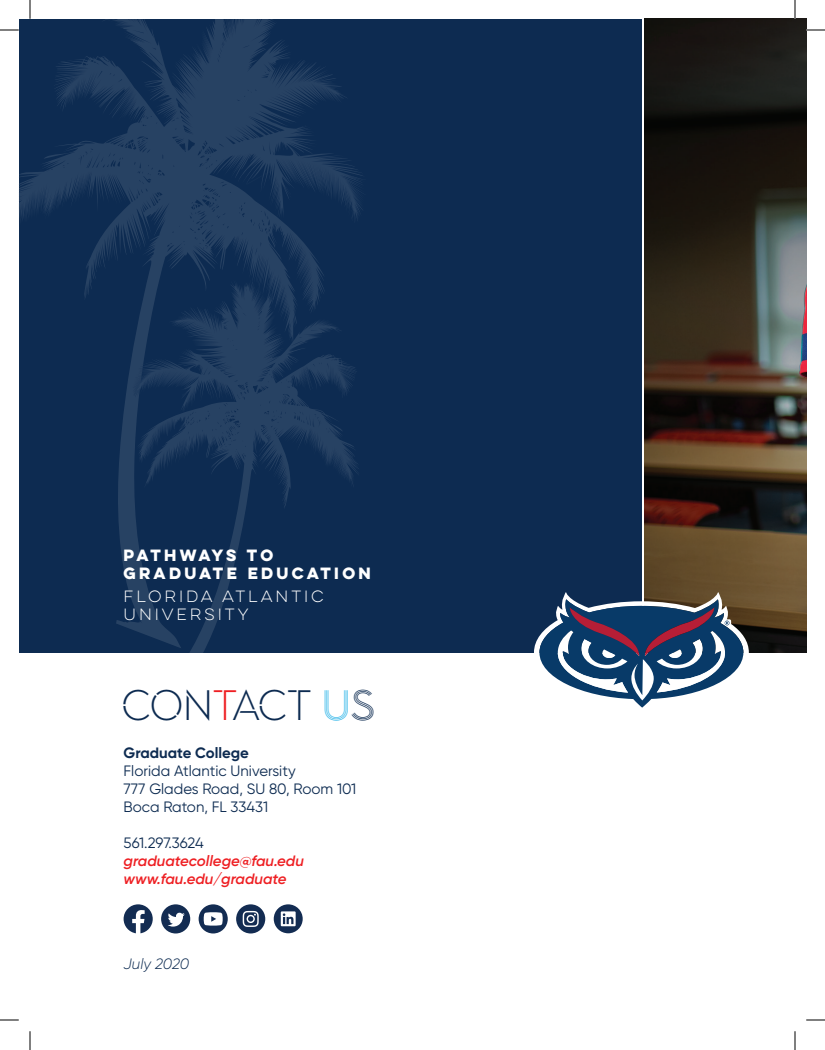
<style>
.page{position:relative;width:825px;height:1050px;background:#fff}
.page>*{position:absolute;margin:0;border:0;box-sizing:border-box;transform-origin:0 0}
.t1{font:300 42.5px "Town 40 Stencil";letter-spacing:-.01em;color:#0d2b51}
.t2{font:15px/18px "Gilroy";color:#0d2b51}
.t3{font:italic 600 15px/18px "Gilroy";color:#ee1f23}
.t4{font:700 15px "Gilroy";color:#0d2b51}
.t5{font:italic 300 15px "Gilroy";letter-spacing:-.005em;color:#0d2b51}
.t6{font:700 14.62px/17.6px "Lulo Clean One";color:#fff}
.t7{font:14.62px/17.6px "Lulo Clean One";color:#fff}
.s1{color:#ee1f23}
.s2{font-family:"Town 23 Lines";font-weight:400;color:#33b7e9}
.s3{font-family:"Town 23 Lines";font-weight:400}
</style>
<div class="page">
<img style="left:645px;top:19px;width:161px;height:634px">
<div style="left:19px;top:19px;width:622px;height:634px;background:#0d2b51"></div>
<svg style="left:19px;top:19px;width:344px;height:610px"></svg>
<svg style="left:132px;top:280px;width:228px;height:373px"></svg>
<svg style="left:534px;top:592px;width:215px;height:116px"></svg>
<svg style="left:124px;top:904px;width:29px;height:29px"></svg>
<svg style="left:199px;top:904px;width:29px;height:29px"></svg>
<svg style="left:161px;top:904px;width:29px;height:29px"></svg>
<svg style="left:236px;top:904px;width:29px;height:30px"></svg>
<svg style="left:274px;top:904px;width:29px;height:29px"></svg>
<svg style="left:0;top:29px;width:19px;height:2px"></svg>
<svg style="left:806px;top:29px;width:19px;height:2px"></svg>
<svg style="left:0;top:1019px;width:19px;height:2px"></svg>
<svg style="left:806px;top:1019px;width:19px;height:2px"></svg>
<svg style="left:29px;top:0;width:2px;height:19px"></svg>
<svg style="left:29px;top:1031px;width:2px;height:19px"></svg>
<svg style="left:794px;top:0;width:2px;height:19px"></svg>
<svg style="left:794px;top:1031px;width:2px;height:19px"></svg>
<p class="t6" style="left:124px;top:546px;width:252px">PATHWAYS TO<br>GRADUATE EDUCATION</p>
<p class="t7" style="left:124px;top:588px;width:205px">FLORIDA ATLANTIC<br>UNIVERSITY</p>
<h1 class="t1" style="left:122px;top:681px;width:255px">CON<span class="s1">T</span>ACT <span class="s2">U</span><span class="s3">S</span></h1>
<p class="t4" style="left:124px;top:743px;width:127px">Graduate College</p>
<p class="t2" style="left:124px;top:762px;width:234px">Florida Atlantic University<br>777 Glades Road, SU 80, Room 101<br>Boca Raton, FL 33431</p>
<p class="t2" style="left:124px;top:834px;width:82px">561.297.3624</p>
<p class="t3" style="left:124px;top:852px;width:182px">graduatecollege@fau.edu www.fau.edu/graduate</p>
<p class="t5" style="left:124px;top:955px;width:67px">July 2020</p>
</div>
